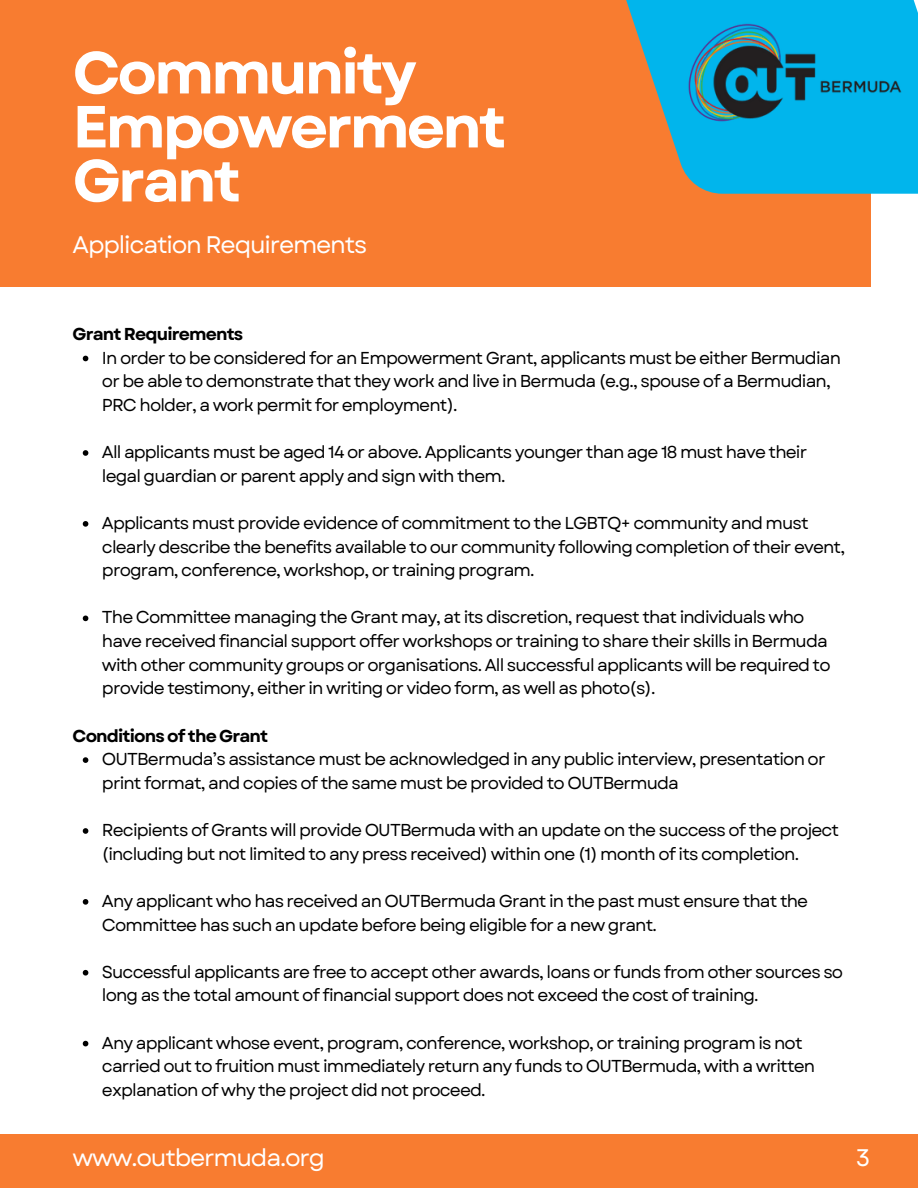
<style>
.page{position:relative;width:918px;height:1188px;background:#fff}
.page>*{position:absolute;margin:0;border:0;box-sizing:border-box;transform-origin:0 0}
.t1{font:700 59.25px/54px "Garet";letter-spacing:-.05em;color:#fff}
.t2{font:24px "Garet";letter-spacing:-.05em;color:#fff}
.t3{font:17.25px/23.7px "Garet";letter-spacing:-.05em;color:#000}
.t4{font:700 17.25px "Garet";letter-spacing:-.05em;color:#000}
</style>
<div class="page">
<div style="left:0;top:0;width:870px;height:287px;background:#f87c30"></div>
<svg style="left:626px;top:0;width:292px;height:194px;fill:#01b5ec"></svg>
<img style="left:687px;top:20px;width:217px;height:108px">
<div style="left:0;top:1134px;width:918px;height:54px;background:#f87c30"></div>
<svg style="left:83px;top:356px;width:5px;height:5px"></svg>
<svg style="left:83px;top:450px;width:5px;height:6px"></svg>
<svg style="left:83px;top:521px;width:5px;height:6px"></svg>
<svg style="left:83px;top:616px;width:5px;height:5px"></svg>
<svg style="left:83px;top:757px;width:5px;height:6px"></svg>
<svg style="left:83px;top:828px;width:5px;height:6px"></svg>
<svg style="left:83px;top:899px;width:5px;height:6px"></svg>
<svg style="left:83px;top:970px;width:5px;height:6px"></svg>
<svg style="left:83px;top:1041px;width:5px;height:5px"></svg>
<h1 class="t1" style="left:73px;top:46px;width:435px">Community<br>Empowerment<br>Grant</h1>
<p class="t2" style="left:73px;top:228px;width:296px">Application Requirements</p>
<p class="t4" style="left:73px;top:321px;width:172px">Grant Requirements</p>
<p class="t3" style="left:102px;top:346px;width:741px">In order to be considered for an Empowerment Grant, applicants must be either Bermudian or be able to demonstrate that they work and live in Bermuda (e.g., spouse of a Bermudian,<br>PRC holder, a work permit for employment).</p>
<p class="t3" style="left:102px;top:440px;width:707px">All applicants must be aged 14 or above. Applicants younger than age 18 must have their legal guardian or parent apply and sign with them.</p>
<h3 class="t3" style="left:102px;top:511px;width:745px">Applicants must provide evidence of commitment to the LGBTQ+ community and must clearly describe the benefits available to our community following completion of their event, program, conference, workshop, or training program.</h3>
<p class="t3" style="left:102px;top:606px;width:730px">The Committee managing the Grant may, at its discretion, request that individuals who have received financial support offer workshops or training to share their skills in Bermuda with other community groups or organisations. All successful applicants will be required to provide testimony, either in writing or video form, as well as photo(s).</p>
<p class="t4" style="left:73px;top:723px;width:197px">Conditions of the Grant</p>
<p class="t3" style="left:102px;top:747px;width:725px">OUTBermuda’s assistance must be acknowledged in any public interview, presentation or print format, and copies of the same must be provided to OUTBermuda</p>
<p class="t3" style="left:102px;top:818px;width:739px">Recipients of Grants will provide OUTBermuda with an update on the success of the project (including but not limited to any press received) within one (1) month of its completion.</p>
<p class="t3" style="left:102px;top:889px;width:708px">Any applicant who has received an OUTBermuda Grant in the past must ensure that the<br>Committee has such an update before being eligible for a new grant.</p>
<h2 class="t3" style="left:102px;top:960px;width:743px">Successful applicants are free to accept other awards, loans or funds from other sources so long as the total amount of financial support does not exceed the cost of training.</h2>
<p class="t3" style="left:102px;top:1031px;width:715px">Any applicant whose event, program, conference, workshop, or training program is not carried out to fruition must immediately return any funds to OUTBermuda, with a written explanation of why the project did not proceed.</p>
<p class="t2" style="left:73px;top:1140px;width:254px">www.outbermuda.org</p>
<h3 class="t2" style="left:856px;top:1140px;width:16px">3</h3>
</div>
